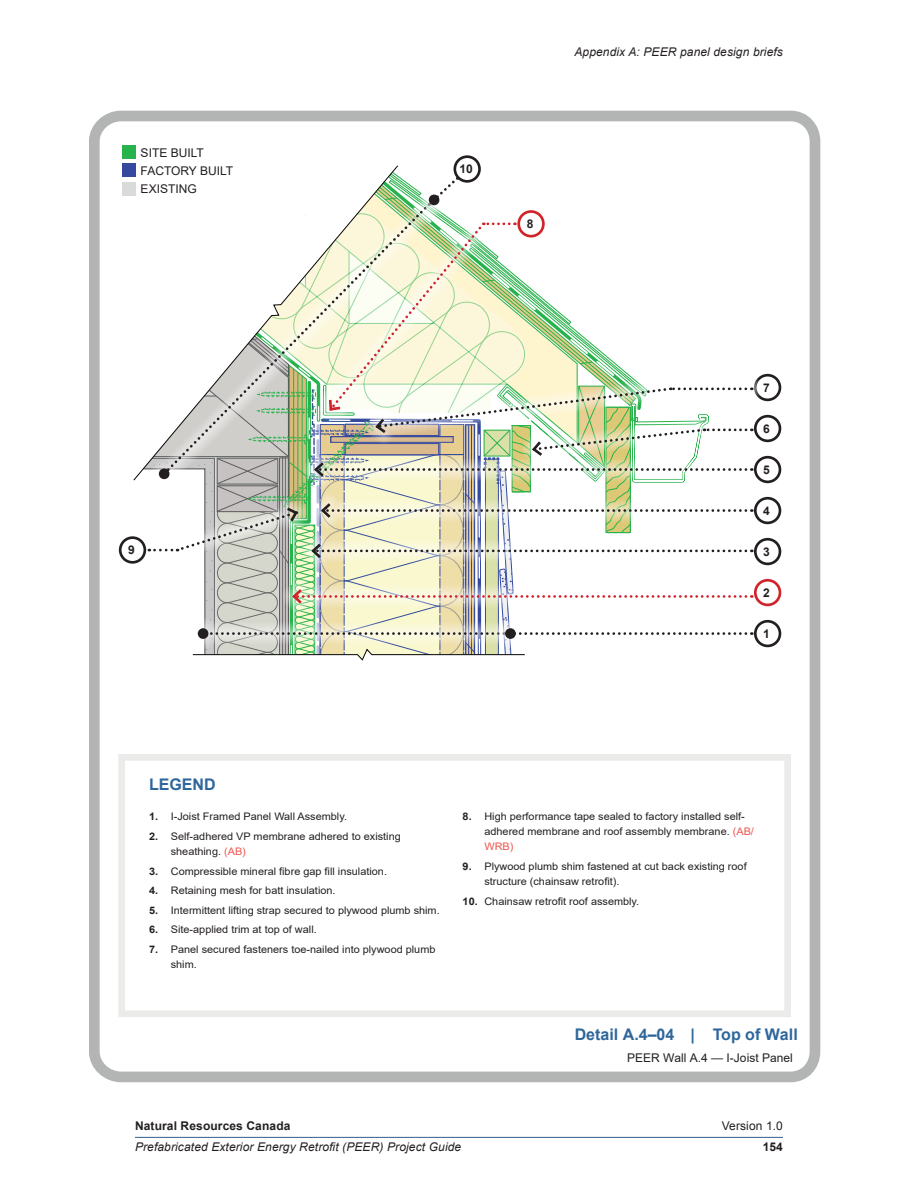
<style>
.page{position:relative;width:918px;height:1188px;background:#fff}
.page>*{position:absolute;margin:0;border:0;box-sizing:border-box;transform-origin:0 0}
.t1{font:700 16.05px "Flytjf Arial";color:#2e679b}
.t2{font:italic 12px "Nplkwy Arial";letter-spacing:.01em;color:#231f20}
.t3{font:12px "Bkbxgb Arial";color:#231f20}
.t4{font:700 12px "Xfpmlx Arial";letter-spacing:.01em;color:#231f20}
.t5{font:12px "Njgrtn Arial";letter-spacing:.01em;color:#231f20}
.t6{font:700 12px "Vwfvwp Arial";color:#231f20}
.t7{font:700 12px "Xbqtmn Arial";color:#231f20}
.t8{font:700 12px "Flytjf Arial";color:#231f20}
.t9{font:10.35px/15px "Ttmcpg Arial";color:#231f20;scale:1.05 1}
.t10{font:10.35px/15px "Bkbxgb Arial";color:#231f20;scale:1.05 1}
.s1{font-family:"Vwfvwp Arial";font-weight:700}
.s2{font-family:"Bkbxgb Arial"}
.s3{color:#f0554e}
.s4{font-family:"Ttmcpg Arial"}
.s5{font-family:"Flytjf Arial";font-weight:700}
.s6{font-family:"Lynctg Arial"}
.s7{font-family:"Mmlgwr Arial"}
</style>
<div class="page">
<hr style="left:135px;top:1137px;width:648px;height:1px;background:#315f92">
<div style="left:122px;top:145px;width:14px;height:13px;background:#27b24b"></div>
<div style="left:754px;top:620px;width:27px;height:27px;border:3px solid #231f20;border-radius:50%"></div>
<div style="left:118px;top:754px;width:673px;height:263px;border:7px solid #ebebea"></div>
<div style="left:754px;top:374px;width:27px;height:27px;border:3px solid #231f20;border-radius:50%"></div>
<div style="left:754px;top:415px;width:27px;height:27px;border:3px solid #231f20;border-radius:50%"></div>
<div style="left:754px;top:579px;width:27px;height:27px;border:3px solid #d1232a;border-radius:50%"></div>
<div style="left:754px;top:538px;width:27px;height:27px;border:3px solid #231f20;border-radius:50%"></div>
<div style="left:754px;top:497px;width:27px;height:27px;border:3px solid #231f20;border-radius:50%"></div>
<div style="left:754px;top:456px;width:27px;height:27px;border:3px solid #231f20;border-radius:50%"></div>
<div style="left:90px;top:111px;width:730px;height:971px;border:11px solid #b3b5b5;border-radius:25px"></div>
<svg style="left:118px;top:155px;width:634px;height:506px"></svg>
<p class="t3" style="left:141px;top:144px;width:65px">SITE BUILT</p>
<p class="t3" style="left:141px;top:162px;width:94px">FACTORY BUILT</p>
<p class="t3" style="left:141px;top:181px;width:58px">EXISTING</p>
<p class="t8" style="left:460px;top:161px;width:15px">10</p>
<p class="t2" style="left:574px;top:44px;width:210px">Appendix A: PEER panel design briefs</p>
<p class="t6" style="left:527px;top:216px;width:8px">8</p>
<p class="t6" style="left:128px;top:542px;width:8px">9</p>
<p class="t6" style="left:763px;top:379px;width:8px">7</p>
<p class="t6" style="left:763px;top:420px;width:8px">6</p>
<p class="t6" style="left:763px;top:461px;width:8px">5</p>
<p class="t6" style="left:763px;top:502px;width:8px">4</p>
<p class="t6" style="left:763px;top:543px;width:8px">3</p>
<p class="t6" style="left:763px;top:584px;width:8px">2</p>
<p class="t6" style="left:763px;top:625px;width:8px">1</p>
<h2 class="t1" style="left:149px;top:773px;width:68px">LEGEND</h2>
<p class="t9" style="left:149px;top:809px;width:190px"><span class="s1">1.</span> I-Joist Framed Panel Wall Assembly.</p>
<p class="t9" style="left:171px;top:829px;width:221px;text-indent:-22px"><span class="s1">2.</span> Self-adhered VP membrane adhered to existing <span class="s2">sheathing.</span> <span class="s3">(AB)</span></p>
<p class="t9" style="left:149px;top:863px;width:228px"><span class="s1">3.</span> Compressible mineral fibre gap fill insulation.</p>
<p class="t10" style="left:149px;top:883px;width:179px"><span class="s1">4.</span> Retaining mesh for batt insulation.</p>
<p class="t9" style="left:149px;top:903px;width:278px"><span class="s1">5.</span> Intermittent lifting strap secured to plywood plumb shim.</p>
<p class="t9" style="left:149px;top:922px;width:161px"><span class="s1">6.</span> Site-applied trim at top of wall.</p>
<p class="t9" style="left:171px;top:942px;width:254px;text-indent:-22px"><span class="s1">7.</span> Panel secured fasteners toe-nailed into plywood plumb <span class="s2">shim.</span></p>
<p class="t9" style="left:484px;top:809px;width:258px;text-indent:-22px"><span class="s1">8.</span> High performance tape sealed to factory installed self&shy;<span class="s2">adhered membrane and roof assembly membrane.</span> <span class="s3">(AB/<br>WRB)</span></p>
<p class="t10" style="left:484px;top:859px;width:251px;text-indent:-22px"><span class="s1">9.</span> Plywood plumb shim fastened at cut back existing roof <span class="s4">structure (chainsaw retrofit).</span></p>
<p class="t9" style="left:463px;top:893px;width:170px"><span class="s5">10.</span> Chainsaw retrofit roof assembly.</p>
<p class="t1" style="left:575px;top:1023px;width:122px">Detail <span class="s6">A.4–</span>04 |</p>
<p class="t1" style="left:713px;top:1023px;width:87px">Top of Wall</p>
<p class="t3" style="left:627px;top:1049px;width:167px">PEER Wall <span class="s7">A.4</span> — I-Joist Panel</p>
<p class="t4" style="left:135px;top:1117px;width:157px">Natural Resources Canada</p>
<p class="t5" style="left:722px;top:1118px;width:63px">Version 1.0</p>
<p class="t2" style="left:135px;top:1139px;width:328px">Prefabricated Exterior Energy Retrofit (PEER) Project Guide</p>
<p class="t7" style="left:763px;top:1139px;width:22px">154</p>
</div>
